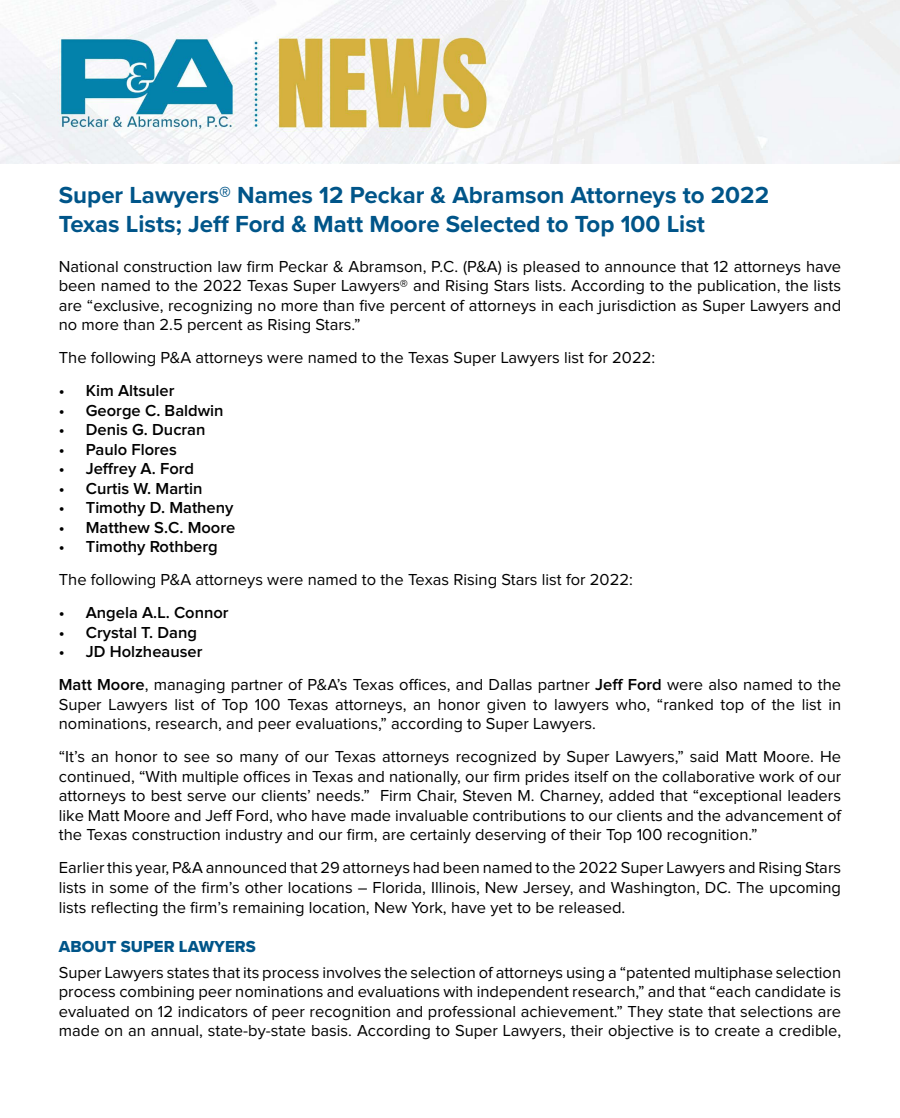
<style>
.page{position:relative;width:900px;height:1118px;background:#fff}
.page>*{position:absolute;margin:0;border:0;box-sizing:border-box;transform-origin:0 0}
.t1{font:700 24.15px/29px "Proxima Nova";color:#005589}
.t2{font:16.5px/19.5px "Proxima Nova";color:#000;text-align:justify}
.t3{font:600 16.5px "Proxima Nova";color:#000}
.t4{font:16.5px "Proxima Nova Extrabld";letter-spacing:.005em;color:#005589}
.s1{font-weight:600}
</style>
<div class="page">
<img style="left:0;top:0;width:900px;height:164px">
<h1 class="t1" style="left:59px;top:180px;width:712px">Super Lawyers® Names 12 Peckar &amp; Abramson Attorneys to 2022<br>Texas Lists; Jeff Ford &amp; Matt Moore Selected to Top 100 List</h1>
<p class="t2" style="left:59px;top:257px;width:784px">National construction law firm Peckar &amp; Abramson, P.C. (P&amp;A) is pleased to announce that 12 attorneys have been named to the 2022 Texas Super Lawyers® and Rising Stars lists. According to the publication, the lists are “exclusive, recognizing no more than five percent of attorneys in each jurisdiction as Super Lawyers and no more than 2.5 percent as Rising Stars.”</p>
<p class="t2" style="left:59px;top:348px;width:598px">The following P&amp;A attorneys were named to the Texas Super Lawyers list for 2022:</p>
<p class="t3" style="left:59px;top:381px;width:117px">• Kim Altsuler</p>
<p class="t3" style="left:59px;top:401px;width:166px">• George C. Baldwin</p>
<p class="t3" style="left:59px;top:420px;width:148px">• Denis G. Ducran</p>
<p class="t3" style="left:59px;top:440px;width:120px">• Paulo Flores</p>
<p class="t3" style="left:59px;top:459px;width:137px">• Jeffrey A. Ford</p>
<p class="t3" style="left:59px;top:479px;width:145px">• Curtis W. Martin</p>
<p class="t3" style="left:59px;top:498px;width:176px">• Timothy D. Matheny</p>
<p class="t3" style="left:59px;top:518px;width:178px">• Matthew S.C. Moore</p>
<p class="t3" style="left:59px;top:537px;width:160px">• Timothy Rothberg</p>
<p class="t2" style="left:59px;top:570px;width:575px">The following P&amp;A attorneys were named to the Texas Rising Stars list for 2022:</p>
<p class="t3" style="left:59px;top:603px;width:171px">• Angela A.L. Connor</p>
<p class="t3" style="left:59px;top:623px;width:140px">• Crystal T. Dang</p>
<p class="t2" style="left:59px;top:635px;width:784px;line-height:33px"><span class="s1">• JD Holzheauser<br>Matt Moore</span>, managing partner of P&amp;A’s Texas offices, and Dallas partner <span class="s1">Jeff Ford</span> were also named to the</p>
<p class="t2" style="left:59px;top:695px;width:784px">Super Lawyers list of Top 100 Texas attorneys, an honor given to lawyers who, “ranked top of the list in nominations, research, and peer evaluations,” according to Super Lawyers.</p>
<p class="t2" style="left:59px;top:747px;width:784px">“It’s an honor to see so many of our Texas attorneys recognized by Super Lawyers,” said Matt Moore. He continued, “With multiple offices in Texas and nationally, our firm prides itself on the collaborative work of our attorneys to best serve our clients’ needs.” Firm Chair, Steven M. Charney, added that “exceptional leaders like Matt Moore and Jeff Ford, who have made invaluable contributions to our clients and the advancement of the Texas construction industry and our firm, are certainly deserving of their Top 100 recognition.”</p>
<p class="t2" style="left:59px;top:858px;width:784px">Earlier this year, P&amp;A announced that 29 attorneys had been named to the 2022 Super Lawyers and Rising Stars lists in some of the firm’s other locations – Florida, Illinois, New Jersey, and Washington, DC. The upcoming lists reflecting the firm’s remaining location, New York, have yet to be released.</p>
<p class="t4" style="left:59px;top:933px;width:199px">ABOUT SUPER LAWYERS</p>
<p class="t2" style="left:59px;top:963px;width:784px">Super Lawyers states that its process involves the selection of attorneys using a “patented multiphase selection process combining peer nominations and evaluations with independent research,” and that “each candidate is evaluated on 12 indicators of peer recognition and professional achievement.” They state that selections are made on an annual, state-by-state basis. According to Super Lawyers, their objective is to create a credible,</p>
</div>
